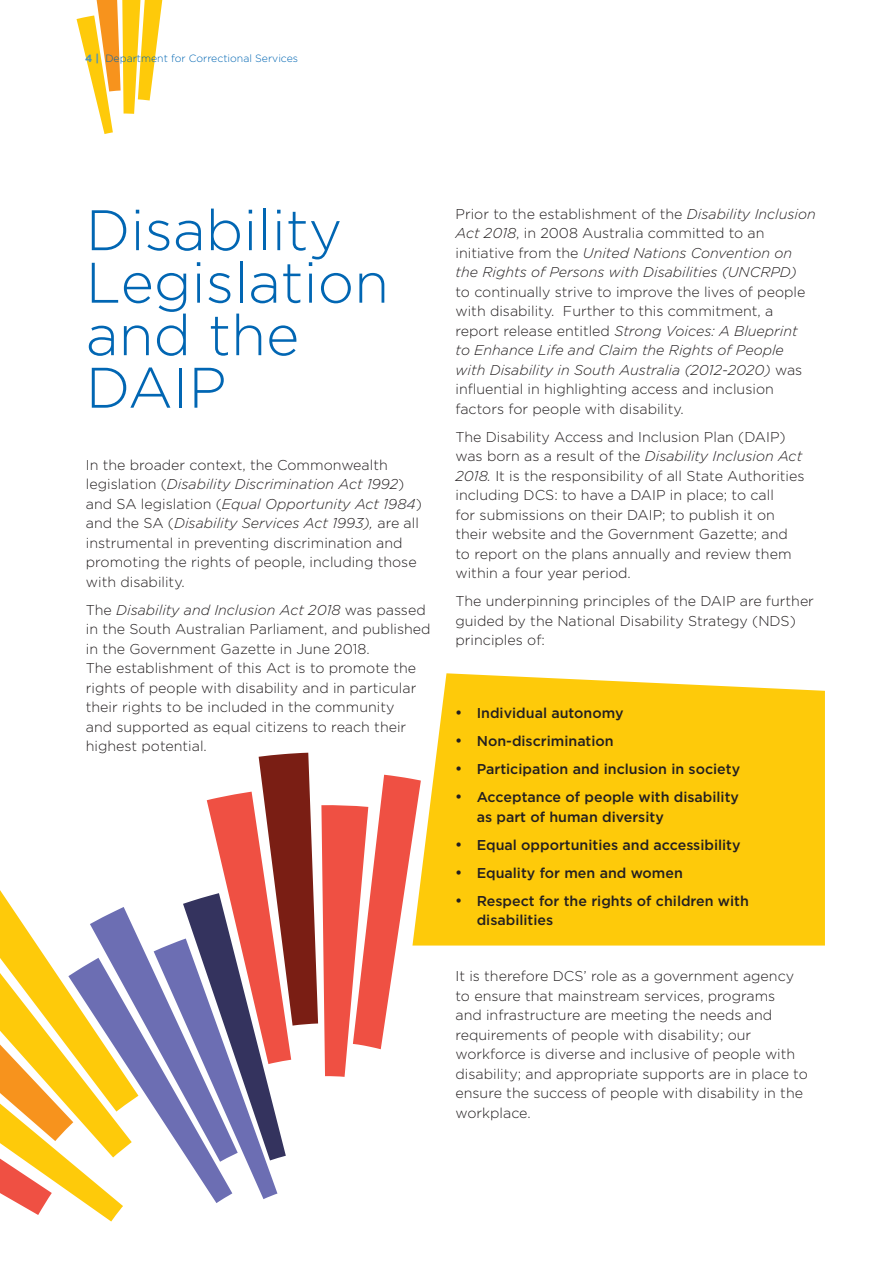
<style>
.page{position:relative;width:893px;height:1263px;background:#fff}
.page>*{position:absolute;margin:0;border:0;box-sizing:border-box;transform-origin:0 0}
.t1{font:300 57px/52.5px "Gotham";color:#0166b3}
.t2{font:300 14.25px/19.5px "Gotham";color:#231f20}
.t3{font:500 14.25px/19.5px "Gotham";color:#231f20}
.t4{font:italic 300 14.25px/19.5px "Gotham";color:#231f20}
.t5{font:300 10.5px "Gotham";color:#0166b3}
.s1{font-weight:700;color:#4992bd}
.s2{font-style:italic}
.s3{font-style:normal}
</style>
<div class="page">
<svg style="left:77px;top:0;width:86px;height:134px"></svg>
<hr style="left:892px;top:0;width:1px;height:1263px;background:#dfdede">
<svg style="left:808px;top:726px;width:85px;height:424px"></svg>
<svg style="left:0;top:753px;width:421px;height:468px"></svg>
<svg style="left:412px;top:673px;width:413px;height:272px;background:#fecd1c"></svg>
<p class="t5" style="left:85px;top:52px;width:215px"><span class="s1">4 |</span> Department for Correctional Services</p>
<h1 class="t1" style="left:86px;top:203px;width:305px">Disability<br>Legislation and the<br>DAIP</h1>
<p class="t2" style="left:86px;top:455px;width:337px">In the broader context, the Commonwealth legislation (<span class="s2">Disability Discrimination Act 1992</span>) and SA legislation (<span class="s2">Equal Opportunity Act 1984</span>) and the SA (<span class="s2">Disability Services Act 1993),</span> are all instrumental in preventing discrimination and promoting the rights of people, including those with disability.</p>
<p class="t2" style="left:86px;top:600px;width:346px">The <span class="s2">Disability and Inclusion Act 2018</span> was passed in the South Australian Parliament, and published in the Government Gazette in June 2018.<br>The establishment of this Act is to promote the rights of people with disability and in particular their rights to be included in the community<br>and supported as equal citizens to reach their highest potential.</p>
<p class="t4" style="left:455px;top:204px;width:362px"><span class="s3">Prior to the establishment of the</span> Disability Inclusion Act 2018<span class="s3">, in 2008 Australia committed to an initiative from the</span> United Nations Convention on the Rights of Persons with Disabilities (UNCRPD)</p>
<p class="t2" style="left:455px;top:282px;width:351px">to continually strive to improve the lives of people with disability. Further to this commitment, a report release entitled <span class="s2">Strong Voices: A Blueprint to Enhance Life and Claim the Rights of People with Disability in South Australia (2012-2020)</span> was influential in highlighting access and inclusion factors for people with disability.</p>
<p class="t2" style="left:455px;top:427px;width:351px">The Disability Access and Inclusion Plan (DAIP) was born as a result of the <span class="s2">Disability Inclusion Act 2018.</span> It is the responsibility of all State Authorities including DCS: to have a DAIP in place; to call<br>for submissions on their DAIP; to publish it on their website and the Government Gazette; and to report on the plans annually and review them within a four year period.</p>
<p class="t2" style="left:455px;top:591px;width:360px">The underpinning principles of the DAIP are further guided by the National Disability Strategy (NDS) principles of:</p>
<p class="t3" style="left:455px;top:703px;width:170px">• Individual autonomy</p>
<p class="t3" style="left:455px;top:731px;width:160px">• Non-discrimination</p>
<p class="t3" style="left:455px;top:759px;width:286px">• Participation and inclusion in society</p>
<p class="t3" style="left:477px;top:787px;width:264px;text-indent:-21px">• Acceptance of people with disability as part of human diversity</p>
<p class="t3" style="left:455px;top:835px;width:287px">• Equal opportunities and accessibility</p>
<p class="t3" style="left:455px;top:863px;width:229px">• Equality for men and women</p>
<p class="t3" style="left:477px;top:891px;width:274px;text-indent:-21px">• Respect for the rights of children with disabilities</p>
<p class="t2" style="left:455px;top:966px;width:354px">It is therefore DCS’ role as a government agency to ensure that mainstream services, programs<br>and infrastructure are meeting the needs and requirements of people with disability; our workforce is diverse and inclusive of people with disability; and appropriate supports are in place to ensure the success of people with disability in the workplace.</p>
</div>
